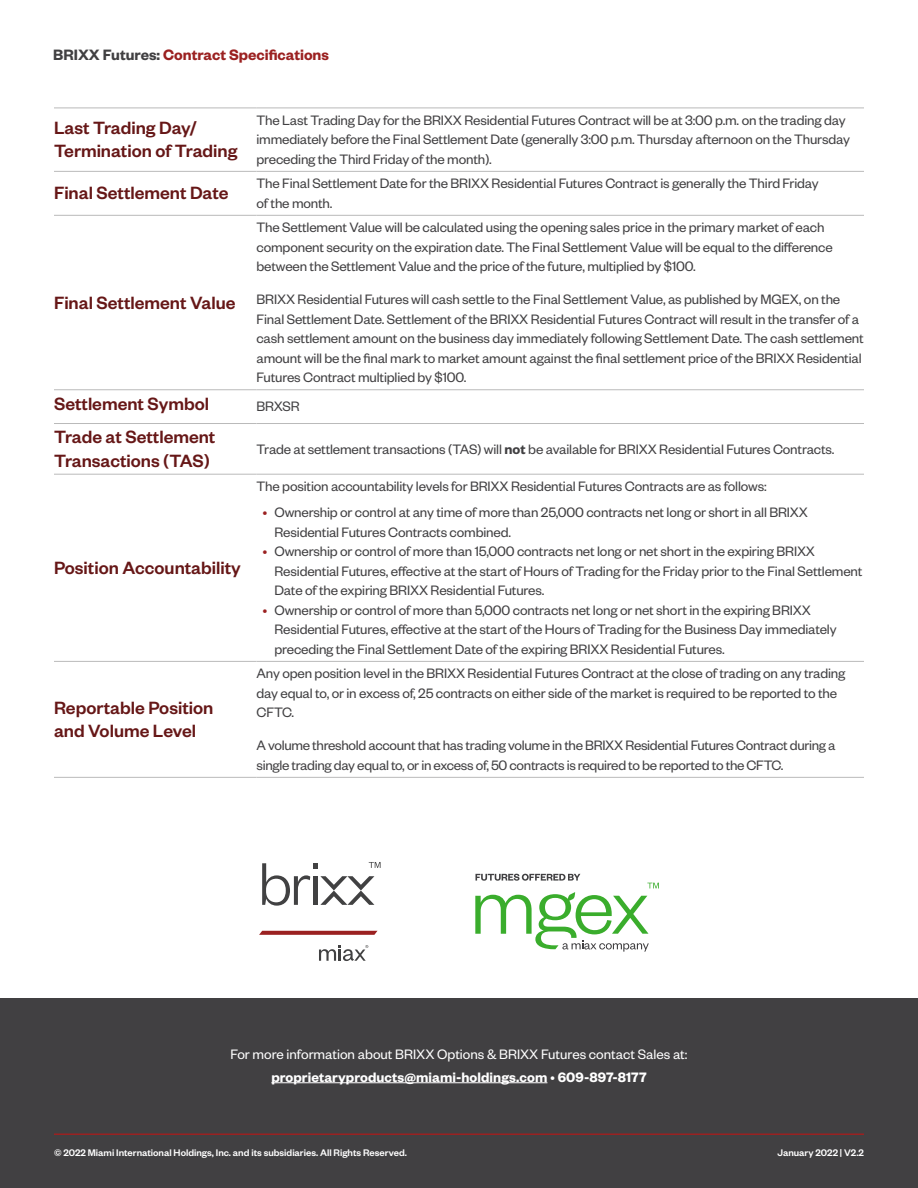
<style>
.page{position:relative;width:918px;height:1188px;background:#fff}
.page>*{position:absolute;margin:0;border:0;box-sizing:border-box;transform-origin:0 0}
.First_H3__no_line{font:500 19.5px/23.4px "Founders Grotesk";color:#661717}
.t1{font:600 16.5px "Founders Grotesk";color:#9b2121}
.Body_-_paragraph___l{font:15px/19.5px "Founders Grotesk";letter-spacing:-.01em;color:#414042}
.t2{font:15px/22.5px "Founders Grotesk";color:#fff;text-align:center}
.t3{font:500 10.5px "Founders Grotesk";color:#fff}
.s1{color:#414042}
.s2{font-weight:600}
.s3{color:#9b2121}
</style>
<div class="page">
<div style="left:0;top:998px;width:918px;height:190px;background:#414042"></div>
<hr style="left:54px;top:1133px;width:810px;height:2px;background:#9b2121">
<hr style="left:271px;top:1082px;width:276px;height:1px;background:#fff">
<svg style="left:259px;top:931px;width:119px;height:4px"></svg>
<svg style="left:319px;top:945px;width:49px;height:16px"></svg>
<svg style="left:262px;top:862px;width:119px;height:44px"></svg>
<svg style="left:475px;top:874px;width:184px;height:78px"></svg>
<hr style="left:54px;top:171px;width:202px;height:1px;background:#bababa">
<hr style="left:256px;top:171px;width:608px;height:1px;background:#bababa">
<hr style="left:54px;top:215px;width:202px;height:1px;background:#bababa">
<hr style="left:256px;top:215px;width:608px;height:1px;background:#bababa">
<hr style="left:54px;top:389px;width:202px;height:1px;background:#bababa">
<hr style="left:256px;top:389px;width:608px;height:1px;background:#bababa">
<hr style="left:54px;top:423px;width:202px;height:1px;background:#bababa">
<hr style="left:256px;top:423px;width:608px;height:1px;background:#bababa">
<hr style="left:54px;top:474px;width:202px;height:1px;background:#bababa">
<hr style="left:256px;top:474px;width:608px;height:1px;background:#bababa">
<hr style="left:54px;top:661px;width:202px;height:1px;background:#bababa">
<hr style="left:256px;top:661px;width:608px;height:1px;background:#bababa">
<hr style="left:54px;top:777px;width:202px;height:1px;background:#bababa">
<hr style="left:256px;top:777px;width:608px;height:1px;background:#bababa">
<hr style="left:54px;top:108px;width:202px;height:1px;background:#bababa">
<hr style="left:256px;top:108px;width:608px;height:1px;background:#bababa">
<p class="t1" style="left:53px;top:44px;width:277px"><span class="s1">BRIXX Futures:</span> Contract Specifications</p>
<p class="First_H3__no_line" style="left:54px;top:115px;width:185px">Last Trading Day/<br>Termination of Trading</p>
<p class="Body_-_paragraph___l" style="left:256px;top:110px;width:595px">The Last Trading Day for the BRIXX Residential Futures Contract will be at 3:00 p.m. on the trading day immediately before the Final Settlement Date (generally 3:00 p.m. Thursday afternoon on the Thursday preceding the Third Friday of the month).</p>
<p class="First_H3__no_line" style="left:54px;top:181px;width:176px">Final Settlement Date</p>
<p class="Body_-_paragraph___l" style="left:256px;top:173px;width:564px">The Final Settlement Date for the BRIXX Residential Futures Contract is generally the Third Friday of the month.</p>
<p class="First_H3__no_line" style="left:54px;top:290px;width:183px">Final Settlement Value</p>
<p class="Body_-_paragraph___l" style="left:256px;top:217px;width:578px">The Settlement Value will be calculated using the opening sales price in the primary market of each component security on the expiration date. The Final Settlement Value will be equal to the difference between the Settlement Value and the price of the future, multiplied by $100.</p>
<p class="Body_-_paragraph___l" style="left:256px;top:289px;width:609px">BRIXX Residential Futures will cash settle to the Final Settlement Value, as published by MGEX, on the Final Settlement Date. Settlement of the BRIXX Residential Futures Contract will result in the transfer of a cash settlement amount on the business day immediately following Settlement Date. The cash settlement amount will be the final mark to market amount against the final settlement price of the BRIXX Residential Futures Contract multiplied by $100.</p>
<p class="First_H3__no_line" style="left:54px;top:391px;width:157px">Settlement Symbol</p>
<p class="Body_-_paragraph___l" style="left:256px;top:396px;width:45px">BRXSR</p>
<p class="First_H3__no_line" style="left:54px;top:424px;width:163px">Trade at Settlement<br>Transactions (TAS)</p>
<p class="Body_-_paragraph___l" style="left:256px;top:438px;width:580px">Trade at settlement transactions (TAS) will <span class="s2">not</span> be available for BRIXX Residential Futures Contracts.</p>
<p class="First_H3__no_line" style="left:54px;top:555px;width:188px">Position Accountability</p>
<p class="First_H3__no_line" style="left:54px;top:695px;width:161px">Reportable Position and Volume Level</p>
<p class="Body_-_paragraph___l" style="left:256px;top:476px;width:512px">The position accountability levels for BRIXX Residential Futures Contracts are as follows:</p>
<p class="Body_-_paragraph___l" style="left:274px;top:502px;width:535px;text-indent:-12px"><span class="s3">•</span> Ownership or control at any time of more than 25,000 contracts net long or short in all BRIXX<br>Residential Futures Contracts combined.</p>
<p class="Body_-_paragraph___l" style="left:274px;top:541px;width:589px;text-indent:-12px"><span class="s3">•</span> Ownership or control of more than 15,000 contracts net long or net short in the expiring BRIXX<br>Residential Futures, effective at the start of Hours of Trading for the Friday prior to the Final Settlement<br>Date of the expiring BRIXX Residential Futures.</p>
<p class="Body_-_paragraph___l" style="left:274px;top:600px;width:564px;text-indent:-12px"><span class="s3">•</span> Ownership or control of more than 5,000 contracts net long or net short in the expiring BRIXX<br>Residential Futures, effective at the start of the Hours of Trading for the Business Day immediately preceding the Final Settlement Date of the expiring BRIXX Residential Futures.</p>
<p class="Body_-_paragraph___l" style="left:256px;top:663px;width:590px">Any open position level in the BRIXX Residential Futures Contract at the close of trading on any trading day equal to, or in excess of, 25 contracts on either side of the market is required to be reported to the<br>CFTC.</p>
<p class="Body_-_paragraph___l" style="left:256px;top:735px;width:580px">A volume threshold account that has trading volume in the BRIXX Residential Futures Contract during a single trading day equal to, or in excess of, 50 contracts is required to be reported to the CFTC.</p>
<p class="t2" style="left:230px;top:1042px;width:459px">For more information about BRIXX Options &amp; BRIXX Futures contact Sales at: <span class="s2">proprietaryproducts@miami-holdings.com</span> • <span class="s2">609-897-8177</span></p>
<p class="t3" style="left:54px;top:1146px;width:354px">© 2022 Miami International Holdings, Inc. and its subsidiaries. All Rights Reserved.</p>
<p class="t3" style="left:778px;top:1146px;width:88px">January 2022 | V2.2</p>
</div>
